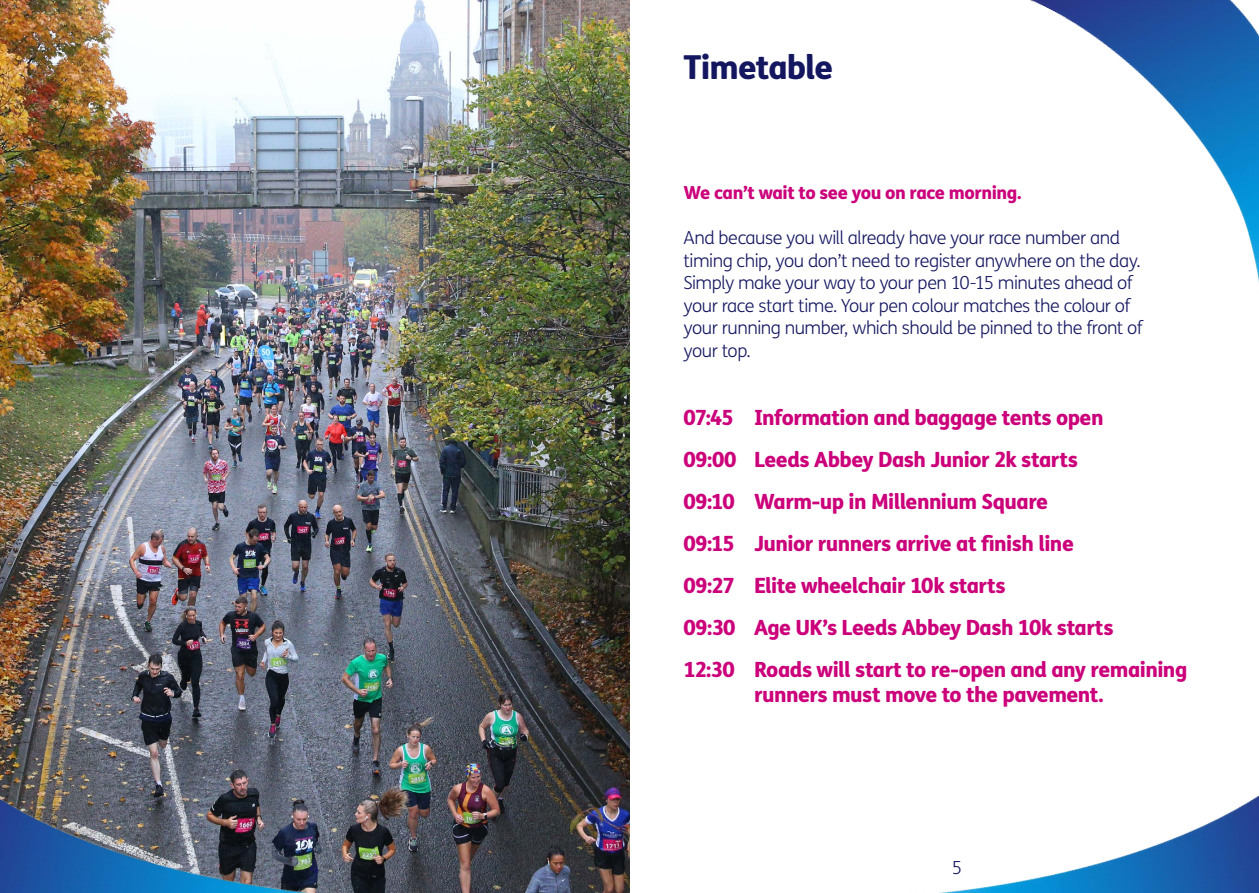
<style>
.page{position:relative;width:1259px;height:893px;background:#fff}
.page>*{position:absolute;margin:0;border:0;box-sizing:border-box;transform-origin:0 0}
.t1{font:800 33px "FS Me";letter-spacing:-.03em;color:#141760}
.t2{font:800 21px/42px "FS Me";letter-spacing:-.025em;color:#cb007a}
.t3{font:300 18px/22.5px "FS Me";letter-spacing:-.03em;color:#141760}
.t4{font:800 18px "FS Me";letter-spacing:-.025em;color:#cb007a}
</style>
<div class="page">
<img style="left:938px;top:795px;width:321px;height:98px">
<img style="left:1030px;top:0;width:229px;height:283px">
<img style="left:0;top:0;width:629px;height:893px">
<img style="left:0;top:502px;width:400px;height:391px">
<h1 class="t1" style="left:683px;top:41px;width:151px">Timetable</h1>
<p class="t4" style="left:683px;top:179px;width:340px">We can’t wait to see you on race morning.</p>
<p class="t3" style="left:683px;top:226px;width:461px">And because you will already have your race number and timing chip, you don’t need to register anywhere on the day.<br>Simply make your way to your pen 10-15 minutes ahead of your race start time. Your pen colour matches the colour of your running number, which should be pinned to the front of your top.</p>
<p class="t2" style="left:683px;top:395px;width:505px">07:45 Information and baggage tents open<br>09:00 Leeds Abbey Dash Junior 2k starts<br>09:10 Warm-up in Millennium Square<br>09:15 Junior runners arrive at finish line<br>09:27 Elite wheelchair 10k starts<br>09:30 Age UK’s Leeds Abbey Dash 10k starts<br>12:30 Roads will start to re-open and any remaining</p>
<p class="t2" style="left:754px;top:672px;width:351px">runners must move to the pavement.</p>
<p class="t3" style="left:309px;top:856px;width:12px">4</p>
<p class="t3" style="left:952px;top:856px;width:12px">5</p>
</div>
